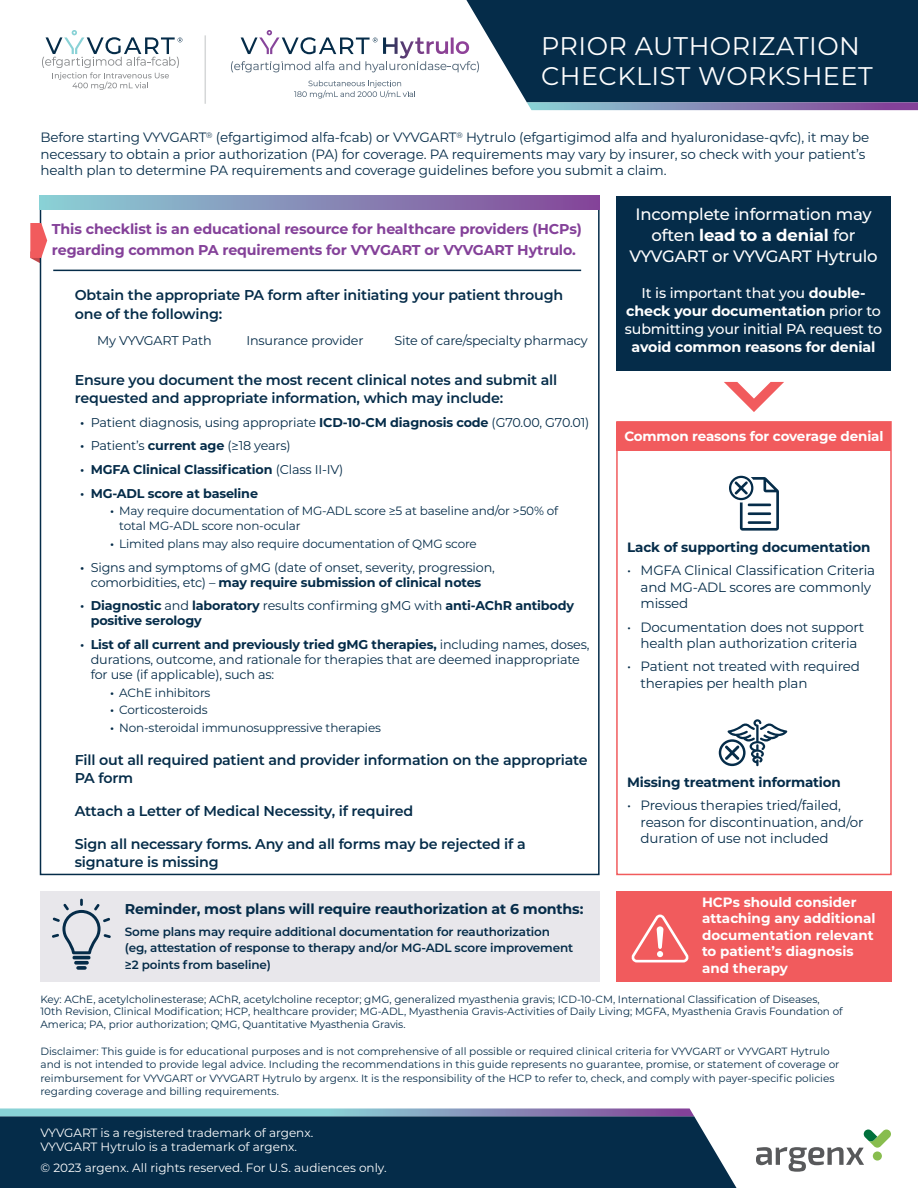
<style>
.page{position:relative;width:918px;height:1188px;background:#fff}
.page>*{position:absolute;margin:0;border:0;box-sizing:border-box;transform-origin:0 0}
.t1{font:25.5px/30px "Montserrat";letter-spacing:.02em;color:#fff}
.t2{font:500 16.5px/21px "Montserrat";letter-spacing:-.01em;color:#fff;text-align:center}
.t3{font:600 14.25px/18px "Montserrat";letter-spacing:-.01em;color:#052c49}
.t4{font:700 14.25px/21px "Montserrat";letter-spacing:-.01em;color:#844199}
.t5{font:500 14.25px/18px "Montserrat";letter-spacing:-.01em;color:#fff;text-align:center}
.t6{font:700 14.25px "Montserrat";letter-spacing:-.01em;color:#052c49}
.t7{font:700 14.25px "Montserrat";letter-spacing:-.01em;color:#fff}
.t8{font:13.5px/16.5px "Montserrat";letter-spacing:-.01em;color:#052c49}
.t9{font:700 13.5px/16.5px "Montserrat";color:#fff}
.t10{font:700 13.5px "Montserrat";letter-spacing:-.01em;color:#052c49}
.t11{font:12.75px/15px "Montserrat";letter-spacing:-.01em;color:#052c49;text-align:center}
.t12{font:700 12.75px/15px "Montserrat";letter-spacing:-.01em;color:#052c49}
.t13{font:12px/15px "Montserrat";letter-spacing:-.01em;color:#052c49}
.t14{font:600 12px/16.5px "Montserrat";letter-spacing:-.01em;color:#052c49}
.t15{font:12px/14.2px "Montserrat";color:#fff}
.t16{font:10.5px/13.5px "Montserrat";color:#052c49}
.s1{font-weight:600}
.s2{font-weight:700}
.s3{font-weight:400}
</style>
<div class="page">
<div style="left:40px;top:891px;width:560px;height:90px;background:#e8e7eb"></div>
<div style="left:616px;top:891px;width:276px;height:90px;background:#f15b5d"></div>
<div style="left:616px;top:421px;width:276px;height:454px;border:2px solid #f15b5d"></div>
<div style="left:617px;top:196px;width:274px;height:175px;background:#052c49"></div>
<div style="left:466px;top:0;width:452px;height:102px;background:#052c49"></div>
<svg style="left:527px;top:102px;width:391px;height:8px;background:#8887b5"></svg>
<div style="left:0;top:1116px;width:737px;height:72px;background:#052c49"></div>
<svg style="left:0;top:1108px;width:694px;height:8px;background:#8fb0c8"></svg>
<svg style="left:756px;top:1130px;width:135px;height:42px"></svg>
<svg style="left:231px;top:30px;width:248px;height:42px"></svg>
<svg style="left:294px;top:80px;width:121px;height:19px"></svg>
<svg style="left:42px;top:30px;width:140px;height:60px"></svg>
<hr style="left:205px;top:35px;width:1px;height:69px;background:#d5d7d8">
<svg style="left:40px;top:196px;width:560px;height:14px;background:#878ab6"></svg>
<svg style="left:30px;top:223px;width:17px;height:40px"></svg>
<hr style="left:53px;top:270px;width:528px;height:1px;background:#052c49">
<svg style="left:724px;top:382px;width:60px;height:30px"></svg>
<div style="left:617px;top:422px;width:274px;height:29px;background:#f15b5d"></div>
<svg style="left:729px;top:476px;width:50px;height:55px"></svg>
<svg style="left:719px;top:719px;width:68px;height:47px"></svg>
<svg style="left:632px;top:915px;width:56px;height:47px"></svg>
<hr style="left:73px;top:956px;width:17px;height:3px;background:#052c49;border-radius:2px">
<svg style="left:74px;top:961px;width:15px;height:4px"></svg>
<svg style="left:76px;top:966px;width:11px;height:4px"></svg>
<svg style="left:52px;top:899px;width:59px;height:55px"></svg>
<h1 class="t1" style="left:541px;top:30px;width:333px">PRIOR AUTHORIZATION<br>CHECKLIST WORKSHEET</h1>
<p class="t8" style="left:40px;top:129px;width:830px">Before starting VYVGART<sup>®</sup> (efgartigimod alfa-fcab) or VYVGART<sup>®</sup> Hytrulo (efgartigimod alfa and hyaluronidase-qvfc), it may be necessary to obtain a prior authorization (PA) for coverage. PA requirements may vary by insurer, so check with your patient’s health plan to determine PA requirements and coverage guidelines before you submit a claim.</p>
<h3 class="t4" style="left:52px;top:218px;width:532px">This checklist is an educational resource for healthcare providers (HCPs) regarding common PA requirements for VYVGART or VYVGART Hytrulo.</h3>
<h3 class="t3" style="left:75px;top:284px;width:490px;line-height:19.5px">Obtain the appropriate PA form after initiating your patient through one of the following:</h3>
<p class="t11" style="left:97px;top:333px;width:116px">My VYVGART Path</p>
<p class="t11" style="left:246px;top:333px;width:119px">Insurance provider</p>
<p class="t11" style="left:394px;top:333px;width:195px">Site of care/specialty pharmacy</p>
<h3 class="t3" style="left:75px;top:370px;width:484px">Ensure you document the most recent clinical notes and submit all requested and appropriate information, which may include:</h3>
<p class="t11" style="left:80px;top:414px;width:511px"><span class="s1">•</span> Patient diagnosis, using appropriate <span class="s2">ICD-10-CM diagnosis code</span> (G70.00, G70.01)</p>
<p class="t11" style="left:80px;top:438px;width:212px"><span class="s1">•</span> Patient’s <span class="s2">current age</span> (≥18 years)</p>
<p class="t12" style="left:80px;top:461px;width:265px"><span class="s1">•</span> MGFA Clinical Classification <span class="s3">(Class II-IV)</span></p>
<p class="t12" style="left:80px;top:485px;width:179px"><span class="s1">•</span> MG-ADL score at baseline</p>
<p class="t13" style="left:119px;top:503px;width:441px;text-indent:-9px"><span class="s1">•</span> May require documentation of MG-ADL score ≥5 at baseline and/or &gt;50% of total MG-ADL score non-ocular</p>
<p class="t13" style="left:110px;top:536px;width:368px"><span class="s1">•</span> Limited plans may also require documentation of QMG score</p>
<p class="t11" style="left:80px;top:559px;width:416px"><span class="s1">•</span> Signs and symptoms of gMG (date of onset, severity, progression, comorbidities, etc) – <span class="s2">may require submission of clinical notes</span></p>
<p class="t12" style="left:91px;top:598px;width:485px;text-indent:-11px"><span class="s1">•</span> Diagnostic <span class="s3">and</span> laboratory <span class="s3">results confirming gMG with</span> anti-AChR antibody positive serology</p>
<p class="t11" style="left:91px;top:637px;width:500px;text-align:left;text-indent:-11px"><span class="s1">•</span> <span class="s2">List of all current and previously tried gMG therapies,</span> including names, doses, durations, outcome, and rationale for therapies that are deemed inappropriate for use (if applicable), such as:</p>
<p class="t13" style="left:110px;top:685px;width:102px"><span class="s1">•</span> AChE inhibitors</p>
<p class="t13" style="left:110px;top:702px;width:99px"><span class="s1">•</span> Corticosteroids</p>
<p class="t13" style="left:110px;top:720px;width:272px"><span class="s1">•</span> Non-steroidal immunosuppressive therapies</p>
<h3 class="t3" style="left:75px;top:750px;width:514px">Fill out all required patient and provider information on the appropriate<br>PA form</h3>
<h3 class="t3" style="left:75px;top:801px;width:340px">Attach a Letter of Medical Necessity, if required</h3>
<h3 class="t3" style="left:75px;top:834px;width:452px">Sign all necessary forms. Any and all forms may be rejected if a signature is missing</h3>
<h2 class="t2" style="left:630px;top:203px;width:250px">Incomplete information may often <span class="s2">lead to a denial</span> for<br>VYVGART or VYVGART Hytrulo</h2>
<h3 class="t5" style="left:625px;top:283px;width:259px">It is important that you <span class="s2">double&shy;check your documentation</span> prior to submitting your initial PA request to</h3>
<h3 class="t7" style="left:632px;top:336px;width:245px">avoid common reasons for denial</h3>
<p class="t9" style="left:624px;top:427px;width:261px">Common reasons for coverage denial</p>
<p class="t10" style="left:627px;top:538px;width:245px">Lack of supporting documentation</p>
<p class="t8" style="left:641px;top:562px;width:236px;text-indent:-14px">• MGFA Clinical Classification Criteria and MG-ADL scores are commonly missed</p>
<p class="t8" style="left:627px;top:618px;width:239px;text-align:center">• Documentation does not support health plan authorization criteria</p>
<p class="t8" style="left:641px;top:658px;width:221px;text-indent:-14px">• Patient not treated with required therapies per health plan</p>
<p class="t10" style="left:627px;top:772px;width:215px">Missing treatment information</p>
<p class="t8" style="left:641px;top:797px;width:224px;text-indent:-14px">• Previous therapies tried/failed, reason for discontinuation, and/or duration of use not included</p>
<p class="t9" style="left:702px;top:893px;width:175px">HCPs should consider attaching any additional documentation relevant to patient’s diagnosis and therapy</p>
<p class="t16" style="left:40px;top:993px;width:804px;line-height:12px">Key: AChE, acetylcholinesterase; AChR, acetylcholine receptor; gMG, generalized myasthenia gravis; ICD-10-CM, International Classification of Diseases,<br>10th Revision, Clinical Modification; HCP, healthcare provider; MG-ADL, Myasthenia Gravis-Activities of Daily Living; MGFA, Myasthenia Gravis Foundation of</p>
<p class="t16" style="left:40px;top:1018px;width:367px">America; PA, prior authorization; QMG, Quantitative Myasthenia Gravis.</p>
<h3 class="t6" style="left:125px;top:899px;width:460px">Reminder, most plans will require reauthorization at 6 months:</h3>
<p class="t14" style="left:125px;top:923px;width:450px">Some plans may require additional documentation for reauthorization (eg, attestation of response to therapy and/or MG-ADL score improvement ≥2 points from baseline)</p>
<p class="t16" style="left:40px;top:1044px;width:801px">Disclaimer: This guide is for educational purposes and is not comprehensive of all possible or required clinical criteria for VYVGART or VYVGART Hytrulo and is not intended to provide legal advice. Including the recommendations in this guide represents no guarantee, promise, or statement of coverage or reimbursement for VYVGART or VYVGART Hytrulo by argenx. It is the responsibility of the HCP to refer to, check, and comply with payer-specific policies regarding coverage and billing requirements.</p>
<p class="t15" style="left:40px;top:1125px;width:274px">VYVGART is a registered trademark of argenx.<br>VYVGART Hytrulo is a trademark of argenx.</p>
<p class="t15" style="left:40px;top:1160px;width:348px">© 2023 argenx. All rights reserved. For U.S. audiences only.</p>
</div>
